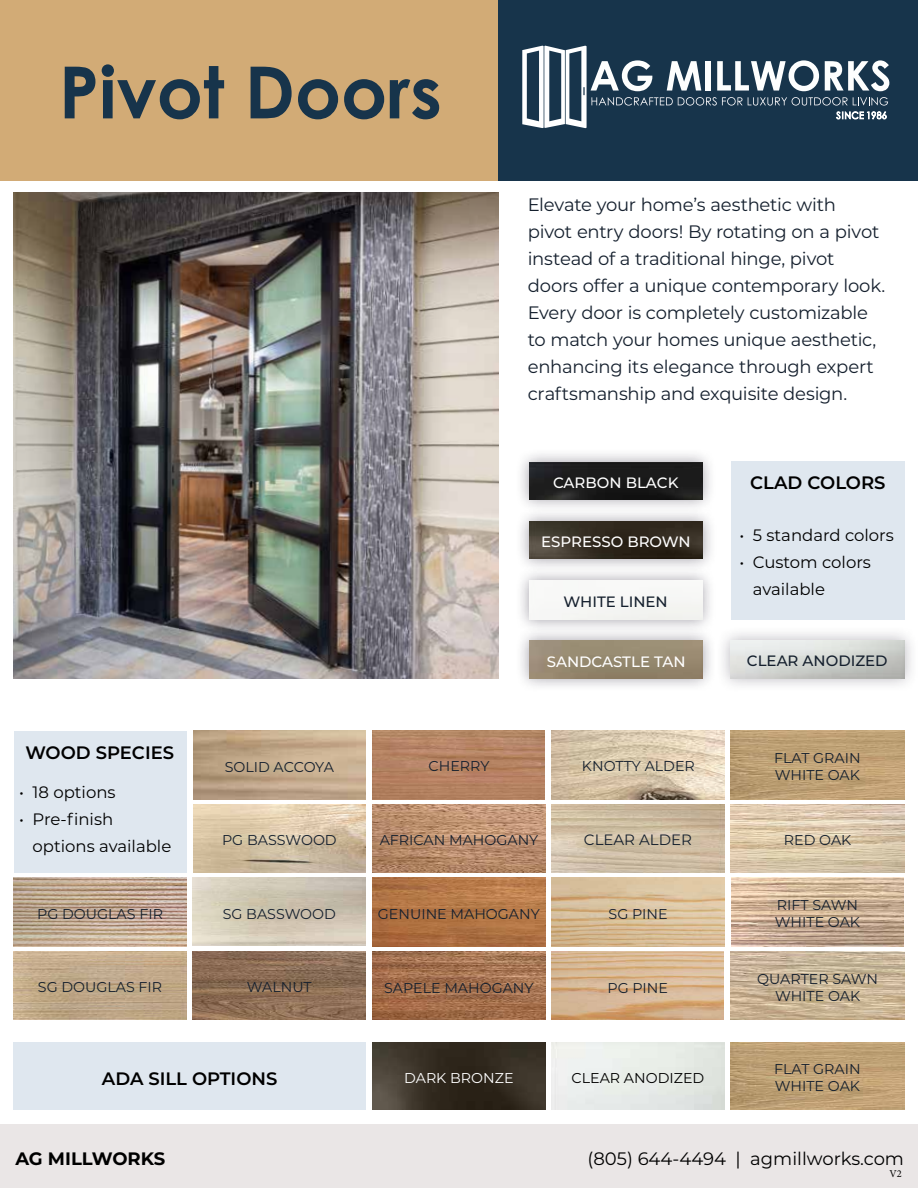
<style>
.page{position:relative;width:918px;height:1188px;background:#fff}
.page>*{position:absolute;margin:0;border:0;box-sizing:border-box;transform-origin:0 0}
.t1{font:700 72px "Century Gothic";color:#17344b}
.t2{font:18px/27px "Montserrat";letter-spacing:-.015em;color:#15202e}
.t3{font:600 18px "Montserrat";color:#000}
.t4{font:18px "Montserrat";color:#000}
.t5{font:700 18px "Montserrat";color:#000}
.t6{font:16.5px/27px "Montserrat";color:#000}
.t7{font:500 15px "Montserrat";color:#fff}
.t8{font:500 15px "Montserrat";color:#15202e}
.t9{font:15px "Montserrat";color:#15202e}
.t10{font:14.25px/17.1px "Montserrat";color:#15202e}
.t11{font:14.25px "Montserrat";color:#000}
.t12{font:14.25px "Montserrat";color:#fff}
.t13{font:10.5px "Minion Pro";color:#000}
</style>
<div class="page">
<img style="left:730px;top:1042px;width:174px;height:68px">
<img style="left:552px;top:952px;width:172px;height:68px">
<img style="left:552px;top:877px;width:173px;height:69px">
<div style="left:731px;top:461px;width:174px;height:159px;background:#dfe7ef"></div>
<img style="left:372px;top:730px;width:173px;height:69px">
<img style="left:372px;top:877px;width:173px;height:69px">
<img style="left:552px;top:730px;width:173px;height:69px">
<img style="left:193px;top:804px;width:173px;height:68px">
<img style="left:14px;top:877px;width:172px;height:70px">
<img style="left:731px;top:952px;width:173px;height:68px">
<img style="left:731px;top:804px;width:173px;height:68px">
<img style="left:731px;top:877px;width:173px;height:69px">
<img style="left:14px;top:952px;width:172px;height:68px">
<img style="left:372px;top:952px;width:173px;height:68px">
<img style="left:193px;top:952px;width:173px;height:68px">
<img style="left:731px;top:730px;width:174px;height:69px">
<img style="left:373px;top:804px;width:172px;height:68px">
<div style="left:515px;top:448px;width:202px;height:66px;background:#110b21;opacity:.39"></div>
<img style="left:529px;top:462px;width:173px;height:38px">
<div style="left:0;top:1124px;width:918px;height:64px;background:#e5e0e0"></div>
<div style="left:516px;top:507px;width:201px;height:66px;background:#110b21;opacity:.39"></div>
<img style="left:530px;top:521px;width:173px;height:38px">
<div style="left:516px;top:626px;width:201px;height:66px;background:#110b21;opacity:.39"></div>
<img style="left:530px;top:640px;width:173px;height:38px">
<div style="left:515px;top:566px;width:202px;height:68px;background:#110b21;opacity:.39"></div>
<div style="left:14px;top:731px;width:172px;height:141px;background:#dfe7ef"></div>
<img style="left:373px;top:1042px;width:172px;height:68px">
<div style="left:13px;top:1042px;width:353px;height:68px;background:#dfe7ef"></div>
<img style="left:13px;top:193px;width:485px;height:486px">
<div style="left:529px;top:580px;width:173px;height:40px;background:#f7f7f6"></div>
<div style="left:0;top:0;width:499px;height:181px;background:#d2ab76"></div>
<div style="left:499px;top:0;width:419px;height:181px;background:#17344b"></div>
<svg style="left:522px;top:46px;width:367px;height:82px"></svg>
<img style="left:193px;top:730px;width:173px;height:69px">
<svg style="left:716px;top:623px;width:196px;height:69px"></svg>
<h1 class="t1" style="left:59px;top:38px;width:385px">Pivot Doors</h1>
<p class="t2" style="left:528px;top:191px;width:359px">Elevate your home’s aesthetic with<br>pivot entry doors! By rotating on a pivot instead of a traditional hinge, pivot doors offer a unique contemporary look.<br>Every door is completely customizable to match your homes unique aesthetic, enhancing its elegance through expert craftsmanship and exquisite design.</p>
<p class="t7" style="left:553px;top:472px;width:127px">CARBON BLACK</p>
<p class="t7" style="left:541px;top:532px;width:151px">ESPRESSO BROWN</p>
<p class="t8" style="left:563px;top:592px;width:106px">WHITE LINEN</p>
<p class="t7" style="left:547px;top:651px;width:140px">SANDCASTLE TAN</p>
<p class="t3" style="left:750px;top:470px;width:137px">CLAD COLORS</p>
<p class="t6" style="left:739px;top:521px;width:156px">• 5 standard colors</p>
<p class="t6" style="left:753px;top:548px;width:120px;text-indent:-13px">• Custom colors available</p>
<p class="t8" style="left:747px;top:651px;width:142px">CLEAR ANODIZED</p>
<p class="t3" style="left:25px;top:739px;width:150px">WOOD SPECIES</p>
<p class="t6" style="left:19px;top:778px;width:98px">• 18 options</p>
<p class="t6" style="left:33px;top:805px;width:140px;text-indent:-13px">• Pre-finish options available</p>
<p class="t10" style="left:37px;top:905px;width:127px">PG DOUGLAS FIR</p>
<p class="t10" style="left:225px;top:758px;width:111px">SOLID ACCOYA</p>
<p class="t10" style="left:429px;top:757px;width:62px">CHERRY</p>
<p class="t10" style="left:582px;top:757px;width:114px">KNOTTY ALDER</p>
<p class="t10" style="left:774px;top:749px;width:88px">FLAT GRAIN<br>WHITE OAK</p>
<p class="t9" style="left:584px;top:830px;width:110px">CLEAR ALDER</p>
<p class="t10" style="left:222px;top:831px;width:116px">PG BASSWOOD</p>
<p class="t10" style="left:784px;top:831px;width:69px">RED OAK</p>
<p class="t10" style="left:380px;top:831px;width:160px">AFRICAN MAHOGANY</p>
<p class="t10" style="left:223px;top:904px;width:115px">SG BASSWOOD</p>
<p class="t10" style="left:378px;top:905px;width:163px">GENUINE MAHOGANY</p>
<p class="t10" style="left:609px;top:905px;width:61px">SG PINE</p>
<p class="t10" style="left:775px;top:896px;width:87px">RIFT SAWN<br>WHITE OAK</p>
<p class="t10" style="left:38px;top:978px;width:126px">SG DOUGLAS FIR</p>
<p class="t10" style="left:247px;top:978px;width:66px">WALNUT</p>
<p class="t10" style="left:384px;top:978px;width:151px">SAPELE MAHOGANY</p>
<p class="t10" style="left:607px;top:978px;width:62px">PG PINE</p>
<p class="t10" style="left:757px;top:970px;width:122px;text-align:center">QUARTER SAWN<br>WHITE OAK</p>
<p class="t3" style="left:102px;top:1066px;width:177px">ADA SILL OPTIONS</p>
<p class="t12" style="left:404px;top:1068px;width:111px">DARK BRONZE</p>
<p class="t11" style="left:572px;top:1068px;width:134px">CLEAR ANODIZED</p>
<p class="t10" style="left:774px;top:1060px;width:88px">FLAT GRAIN<br>WHITE OAK</p>
<p class="t5" style="left:15px;top:1146px;width:152px">AG MILLWORKS</p>
<p class="t4" style="left:588px;top:1146px;width:318px">(805) 644-4494 | agmillworks.com</p>
<p class="t13" style="left:889px;top:1167px;width:14px">V2</p>
</div>
